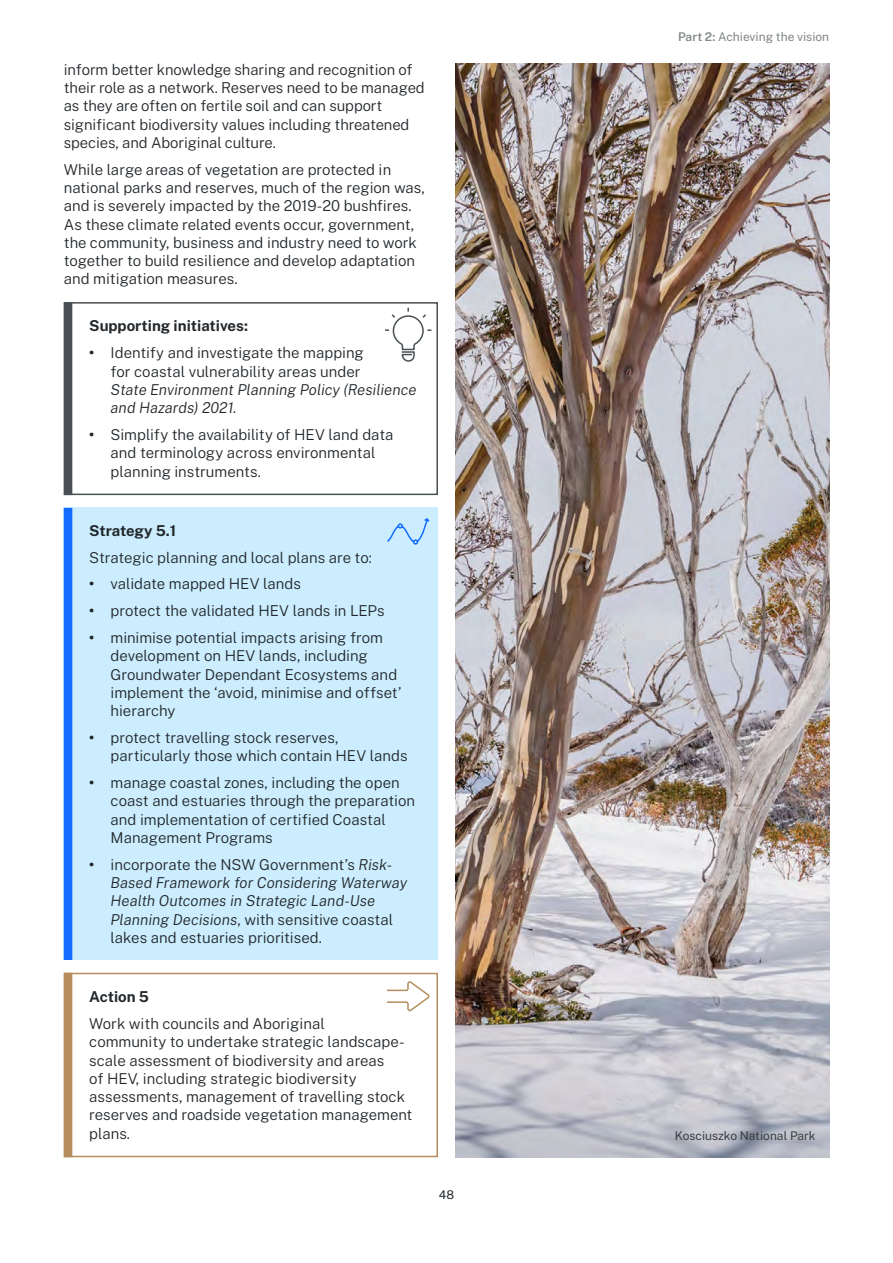
<style>
.page{position:relative;width:893px;height:1263px;background:#fff}
.page>*{position:absolute;margin:0;border:0;box-sizing:border-box;transform-origin:0 0}
.Body{font:300 15px/18.3px "Public Sans";letter-spacing:-.005em;color:#22272b}
.Level_1_bullet{font:300 15px/18.3px "Public Sans";letter-spacing:-.005em;color:#22272b}
.Level_1_bullet-2{font:italic 300 15px/18.3px "Public Sans";letter-spacing:-.005em;color:#22272b}
.Body-2{font:700 15px "Public Sans";color:#22272b}
.t1{font:12px "Public Sans";color:#808587}
.t2{font:12px "Public Sans";color:#383d40}
.t3{font:12px "Public Sans";color:#22272b}
.s1{font-weight:700}
.s2{font-style:italic}
.s3{font-weight:700;font-style:normal}
.s4{font-style:normal}
.s5{font-weight:600}
</style>
<div class="page">
<div style="left:64px;top:302px;width:374px;height:193px;border:2px solid #495054"></div>
<div style="left:64px;top:302px;width:8px;height:193px;background:#495054"></div>
<svg style="left:385px;top:307px;width:47px;height:55px"></svg>
<div style="left:64px;top:508px;width:374px;height:452px;background:#cbedfd"></div>
<div style="left:64px;top:508px;width:8px;height:452px;background:#146cfd"></div>
<svg style="left:387px;top:518px;width:43px;height:27px"></svg>
<div style="left:64px;top:973px;width:374px;height:184px;border:2px solid #b68d5d"></div>
<div style="left:64px;top:973px;width:8px;height:184px;background:#b68d5d"></div>
<svg style="left:387px;top:981px;width:43px;height:30px"></svg>
<img style="left:455px;top:64px;width:374px;height:1093px">
<p class="Body" style="left:64px;top:59px;width:362px">inform better knowledge sharing and recognition of their role as a network. Reserves need to be managed as they are often on fertile soil and can support significant biodiversity values including threatened species, and Aboriginal culture.</p>
<p class="Body" style="left:64px;top:159px;width:363px">While large areas of vegetation are protected in national parks and reserves, much of the region was, and is severely impacted by the 2019-20 bushfires.<br>As these climate related events occur, government, the community, business and industry need to work together to build resilience and develop adaptation and mitigation measures.</p>
<p class="Body-2" style="left:89px;top:315px;width:160px">Supporting initiatives:</p>
<p class="Level_1_bullet" style="left:111px;top:343px;width:307px;text-indent:-21px"><span class="s1">•</span> Identify and investigate the mapping<br>for coastal vulnerability areas under<br><span class="s2">State Environment Planning Policy (Resilience and Hazards) 2021.</span></p>
<p class="Level_1_bullet" style="left:111px;top:424px;width:285px;text-indent:-21px"><span class="s1">•</span> Simplify the availability of HEV land data and terminology across environmental planning instruments.</p>
<p class="Body-2" style="left:89px;top:519px;width:89px">Strategy 5.1</p>
<p class="Body" style="left:89px;top:547px;width:284px">Strategic planning and local plans are to:</p>
<p class="Level_1_bullet" style="left:89px;top:574px;width:213px"><span class="s1">•</span> validate mapped HEV lands</p>
<p class="Level_1_bullet" style="left:89px;top:601px;width:297px"><span class="s1">•</span> protect the validated HEV lands in LEPs</p>
<p class="Level_1_bullet" style="left:111px;top:627px;width:293px;text-indent:-21px"><span class="s1">•</span> minimise potential impacts arising from development on HEV lands, including Groundwater Dependant Ecosystems and implement the ‘avoid, minimise and offset’ hierarchy</p>
<p class="Level_1_bullet" style="left:111px;top:727px;width:299px;text-indent:-21px"><span class="s1">•</span> protect travelling stock reserves, particularly those which contain HEV lands</p>
<p class="Level_1_bullet" style="left:111px;top:772px;width:306px;text-indent:-21px"><span class="s1">•</span> manage coastal zones, including the open coast and estuaries through the preparation and implementation of certified Coastal Management Programs</p>
<p class="Level_1_bullet-2" style="left:111px;top:855px;width:298px;text-indent:-21px"><span class="s3">•</span> <span class="s4">incorporate the NSW Government’s</span> Risk-Based Framework for Considering Waterway Health Outcomes in Strategic Land-Use Planning Decisions<span class="s4">, with sensitive coastal lakes and estuaries prioritised.</span></p>
<p class="Body-2" style="left:89px;top:986px;width:61px">Action 5</p>
<p class="Body" style="left:89px;top:1013px;width:325px">Work with councils and Aboriginal<br>community to undertake strategic landscape&shy;scale assessment of biodiversity and areas<br>of HEV, including strategic biodiversity assessments, management of travelling stock reserves and roadside vegetation management plans.</p>
<p class="t3" style="left:439px;top:1186px;width:17px">48</p>
<p class="t1" style="left:678px;top:28px;width:153px"><span class="s5">Part 2:</span> Achieving the vision</p>
<p class="t2" style="left:675px;top:1127px;width:142px">Kosciuszko National Park</p>
</div>
